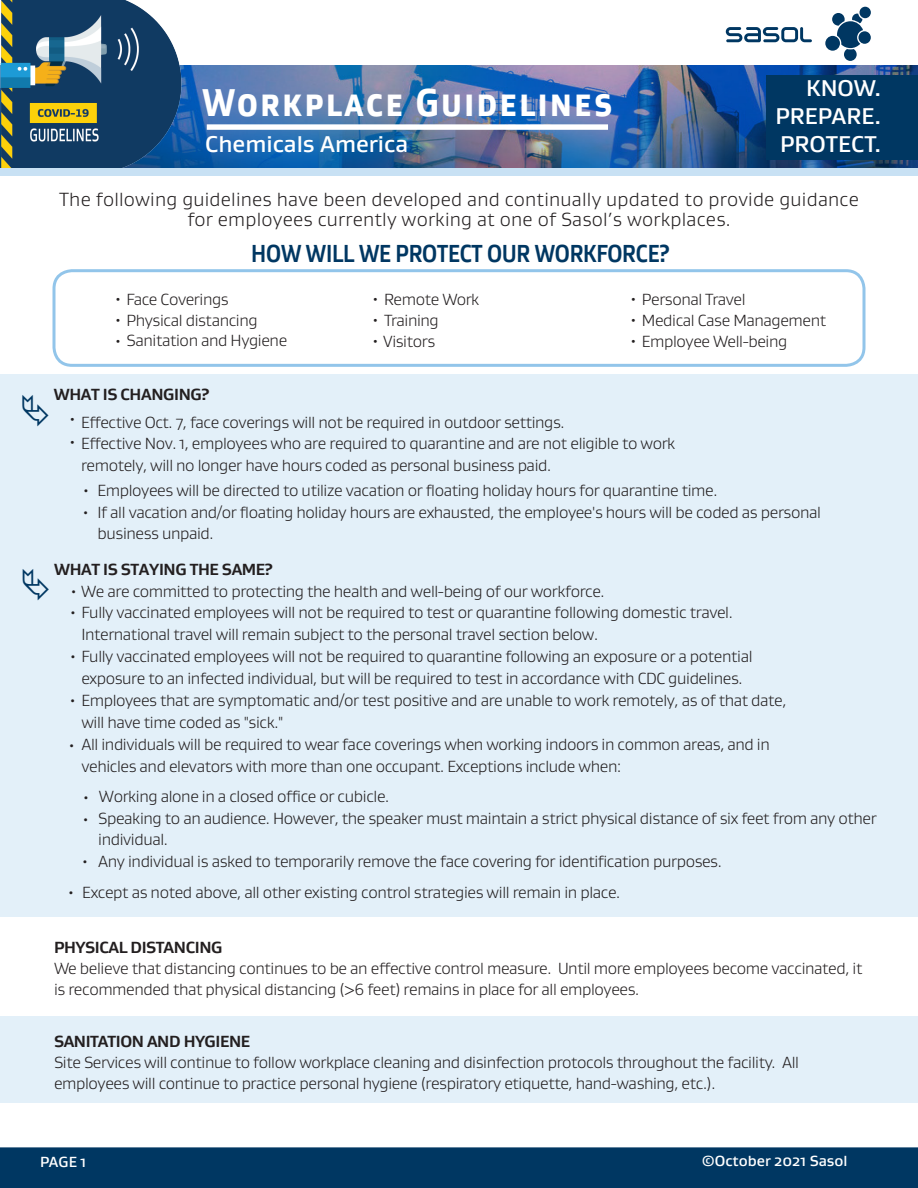
<style>
.page{position:relative;width:918px;height:1188px;background:#fff}
.page>*{position:absolute;margin:0;border:0;box-sizing:border-box;transform-origin:0 0}
.t1{font:800 39.6px "Gustan";letter-spacing:.08em;color:#fff;scale:.83 1}
.t2{font:700 25.2px "Gustan";letter-spacing:-.01em;color:#003762;scale:.83 1}
.t3{font:500 23.25px "Gustan";color:#fff}
.t4{font:300 19.5px/19.5px "Gustan";letter-spacing:.01em;color:#231f20;text-align:center}
.t5{font:300 16.5px/21.9px "Gustan";letter-spacing:-.025em;color:#231f20}
.t6{font:700 16.5px "Gustan";letter-spacing:-.025em;color:#231f20}
.t7{font:500 15px "Gustan";color:#fff}
</style>
<div class="page">
<div style="left:0;top:375px;width:918px;height:542px;background:#e3f0f9"></div>
<div style="left:0;top:1016px;width:918px;height:86px;background:#e3f0f9"></div>
<div style="left:0;top:1147px;width:918px;height:41px;background:#003762"></div>
<img style="left:186px;top:66px;width:732px;height:102px">
<div style="left:767px;top:75px;width:151px;height:85px;background:#003762"></div>
<div style="left:825px;top:36px;width:15px;height:15px;background:#003762;border-radius:50%"></div>
<div style="left:858px;top:31px;width:13px;height:13px;background:#003762;border-radius:50%"></div>
<div style="left:860px;top:7px;width:11px;height:11px;background:#003762;border-radius:50%"></div>
<svg style="left:832px;top:13px;width:31px;height:48px"></svg>
<svg style="left:726px;top:27px;width:86px;height:15px"></svg>
<img style="left:0;top:0;width:186px;height:168px">
<div style="left:207px;top:124px;width:401px;height:6px;background:#fff"></div>
<div style="left:0;top:168px;width:918px;height:8px;background:#c8e1f4"></div>
<div style="left:52px;top:269px;width:814px;height:98px;border:3px solid #92c5ea;border-radius:18px"></div>
<p class="t1" style="left:203px;top:76px;width:495px">Workplace Guidelines</p>
<p class="t3" style="left:205px;top:129px;width:204px">Chemicals America</p>
<p class="t3" style="left:806px;top:73px;width:76px">KNOW.</p>
<p class="t3" style="left:775px;top:101px;width:107px">PREPARE.</p>
<p class="t3" style="left:780px;top:129px;width:102px">PROTECT.</p>
<p class="t4" style="left:59px;top:190px;width:801px">The following guidelines have been developed and continually updated to provide guidance for employees currently working at one of Sasol’s workplaces.</p>
<p class="t2" style="left:251px;top:237px;width:506px">HOW WILL WE PROTECT OUR WORKFORCE?</p>
<p class="t5" style="left:113px;top:288px;width:117px">• Face Coverings</p>
<p class="t5" style="left:113px;top:309px;width:146px">• Physical distancing</p>
<p class="t5" style="left:113px;top:329px;width:176px">• Sanitation and Hygiene</p>
<p class="t5" style="left:371px;top:288px;width:110px">• Remote Work</p>
<p class="t5" style="left:371px;top:309px;width:70px">• Training</p>
<p class="t5" style="left:371px;top:330px;width:66px">• Visitors</p>
<p class="t5" style="left:628px;top:288px;width:119px">• Personal Travel</p>
<p class="t5" style="left:628px;top:309px;width:199px">• Medical Case Management</p>
<p class="t5" style="left:628px;top:330px;width:160px">• Employee Well-being</p>
<p class="t6" style="left:54px;top:384px;width:157px">WHAT IS CHANGING?</p>
<p class="t5" style="left:68px;top:432px;width:609px">• Effective Nov. 1, employees who are required to quarantine and are not eligible to work</p>
<p class="t5" style="left:81px;top:411px;width:485px">Effective Oct. 7, face coverings will not be required in outdoor settings.</p>
<p class="t5" style="left:98px;top:453px;width:621px;line-height:25.2px;text-indent:-17px">remotely, will no longer have hours coded as personal business paid.<br>Employees will be directed to utilize vacation or floating holiday hours for quarantine time.</p>
<p class="t5" style="left:98px;top:501px;width:725px;line-height:21.3px">If all vacation and/or floating holiday hours are exhausted, the employee's hours will be coded as personal business unpaid.</p>
<p class="t5" style="left:68px;top:408px;width:11px">•</p>
<p class="t6" style="left:54px;top:558px;width:220px">WHAT IS STAYING THE SAME?</p>
<p class="t5" style="left:81px;top:580px;width:707px">We are committed to protecting the health and well-being of our workforce.<br>Fully vaccinated employees will not be required to test or quarantine following domestic travel.<br>International travel will remain subject to the personal travel section below.<br>Fully vaccinated employees will not be required to quarantine following an exposure or a potential exposure to an infected individual, but will be required to test in accordance with CDC guidelines.<br>Employees that are symptomatic and/or test positive and are unable to work remotely, as of that date, will have time coded as "sick."<br>All individuals will be required to wear face coverings when working indoors in common areas, and in vehicles and elevators with more than one occupant. Exceptions include when:</p>
<p class="t5" style="left:98px;top:785px;width:780px">Working alone in a closed office or cubicle.<br>Speaking to an audience. However, the speaker must maintain a strict physical distance of six feet from any other individual.<br>Any individual is asked to temporarily remove the face covering for identification purposes.</p>
<p class="t5" style="left:82px;top:881px;width:539px">Except as noted above, all other existing control strategies will remain in place.</p>
<p class="t6" style="left:54px;top:936px;width:170px">PHYSICAL DISTANCING</p>
<p class="t5" style="left:54px;top:957px;width:810px;line-height:21px">We believe that distancing continues to be an effective control measure. Until more employees become vaccinated, it is recommended that physical distancing (&gt;6 feet) remains in place for all employees.</p>
<p class="t6" style="left:54px;top:1030px;width:198px">SANITATION AND HYGIENE</p>
<p class="t5" style="left:54px;top:1051px;width:747px;line-height:21px">Site Services will continue to follow workplace cleaning and disinfection protocols throughout the facility. All employees will continue to practice personal hygiene (respiratory etiquette, hand-washing, etc.).</p>
<p class="t7" style="left:40px;top:1152px;width:48px">PAGE 1</p>
<p class="t7" style="left:702px;top:1151px;width:147px">©October 2021 Sasol</p>
</div>
